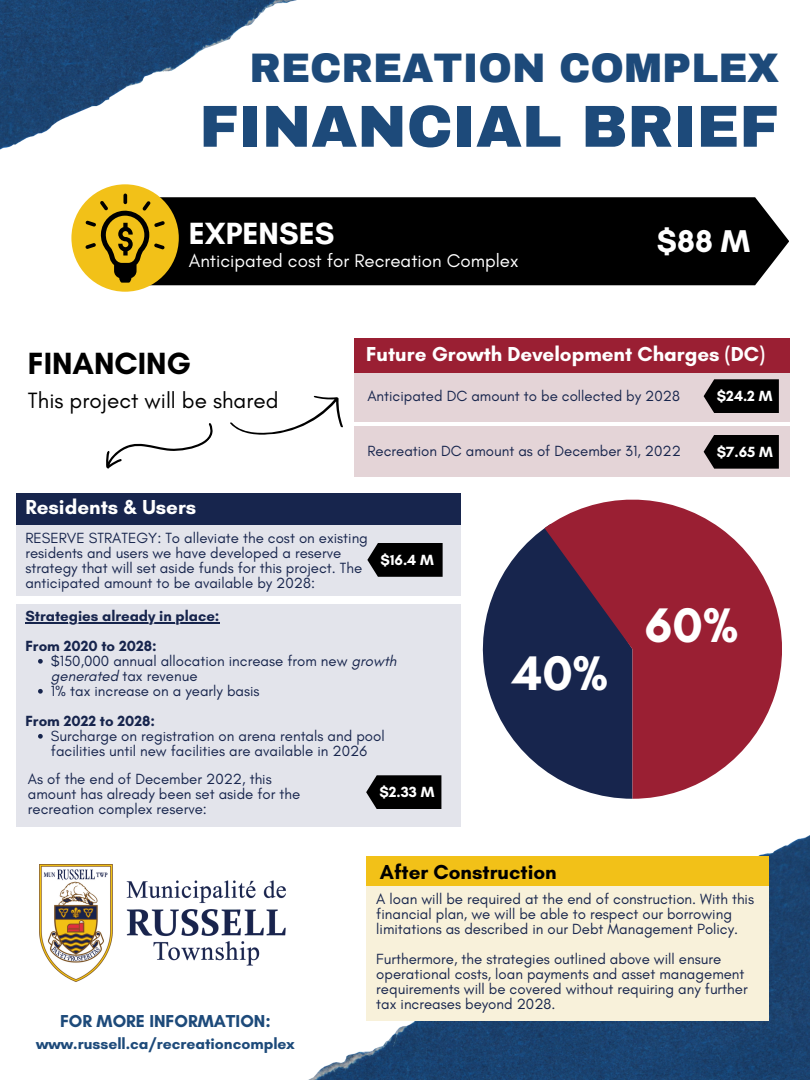
<style>
.page{position:relative;width:810px;height:1080px;background:#fff}
.page>*{position:absolute;margin:0;border:0;box-sizing:border-box;transform-origin:0 0}
.t1{font:900 59.25px "Archivo";color:#1d4a7a}
.t2{font:700 49.44px "Glacial Indifference";color:#fff}
.t3{font:900 40.38px "Archivo";color:#1d4a7a}
.t4{font:700 32.06px "Glacial Indifference";color:#fff}
.t5{font:700 31.25px "Glacial Indifference";color:#000}
.t6{font:700 31.25px "Glacial Indifference";color:#fff}
.t7{font:22.5px "Glacial Indifference";color:#000}
.t8{font:700 20.62px "Glacial Indifference";color:#fff}
.t9{font:700 20.62px "Glacial Indifference";color:#000}
.t10{font:18.75px "Glacial Indifference";color:#fff}
.t11{font:700 17.62px "Glacial Indifference";color:#1d4a7a}
.t12{font:700 15.75px "Glacial Indifference";color:#1d4a7a}
.t13{font:15px/15px "Glacial Indifference";color:#17254d}
.t14{font:700 15px "Glacial Indifference";color:#17254d}
.t15{font:700 15px "Glacial Indifference";color:#fff}
.s1{font-style:italic}
</style>
<div class="page">
<div style="left:16px;top:604px;width:445px;height:223px;background:#e3e4eb"></div>
<img style="left:39px;top:807px;width:771px;height:273px">
<div style="left:152px;top:197px;width:637px;height:88px;background:#000"></div>
<div style="left:71px;top:184px;width:108px;height:108px;background:#f2c118;border-radius:50%"></div>
<img style="left:0;top:0;width:690px;height:218px">
<svg style="left:483px;top:528px;width:62px;height:243px;fill:#17254d"></svg>
<svg style="left:545px;top:500px;width:237px;height:299px;fill:#9a1f33"></svg>
<div style="left:16px;top:523px;width:445px;height:73px;background:#e3e4eb"></div>
<div style="left:366px;top:886px;width:402px;height:134px;background:#f8f1da"></div>
<div style="left:366px;top:856px;width:402px;height:30px;background:#f2c118"></div>
<div style="left:16px;top:493px;width:445px;height:31px;background:#17254d"></div>
<div style="left:354px;top:427px;width:435px;height:50px;background:#e4d4d7"></div>
<div style="left:354px;top:371px;width:435px;height:50px;background:#e4d4d7"></div>
<div style="left:354px;top:338px;width:435px;height:35px;background:#9a1f33"></div>
<svg style="left:366px;top:775px;width:75px;height:34px;background:#121213"></svg>
<svg style="left:367px;top:543px;width:76px;height:34px;background:#131313"></svg>
<svg style="left:704px;top:435px;width:75px;height:34px;background:#111010"></svg>
<svg style="left:704px;top:379px;width:75px;height:34px;background:#110f10"></svg>
<img style="left:40px;top:865px;width:246px;height:117px">
<svg style="left:123px;top:194px;width:4px;height:10px"></svg>
<svg style="left:85px;top:201px;width:80px;height:82px"></svg>
<svg style="left:106px;top:423px;width:107px;height:46px"></svg>
<svg style="left:230px;top:395px;width:113px;height:40px"></svg>
<svg style="left:38px;top:659px;width:5px;height:5px"></svg>
<svg style="left:38px;top:689px;width:5px;height:5px"></svg>
<svg style="left:38px;top:734px;width:5px;height:5px"></svg>
<hr style="left:25px;top:622px;width:195px;height:1px;background:#17254d">
<p class="t3" style="left:250px;top:46px;width:531px">RECREATION COMPLEX</p>
<p class="t1" style="left:199px;top:95px;width:581px">FINANCIAL BRIEF</p>
<p class="t6" style="left:189px;top:214px;width:147px">EXPENSES</p>
<p class="t10" style="left:189px;top:249px;width:331px">Anticipated cost for Recreation Complex</p>
<p class="t4" style="left:657px;top:222px;width:95px">$88 M</p>
<p class="t5" style="left:28px;top:344px;width:165px">FINANCING</p>
<p class="t7" style="left:28px;top:387px;width:252px">This project will be shared</p>
<p class="t8" style="left:25px;top:495px;width:172px">Residents &amp; Users</p>
<p class="t8" style="left:366px;top:341px;width:400px">Future Growth Development Charges (DC)</p>
<p class="t13" style="left:367px;top:388px;width:314px">Anticipated DC amount to be collected by 2028</p>
<p class="t13" style="left:367px;top:443px;width:315px">Recreation DC amount as of December 31, 2022</p>
<p class="t15" style="left:717px;top:387px;width:57px">$24.2 M</p>
<p class="t15" style="left:717px;top:443px;width:58px">$7.65 M</p>
<p class="t13" style="left:25px;top:530px;width:344px">RESERVE STRATEGY: To alleviate the cost on existing residents and users we have developed a reserve strategy that will set aside funds for this project. The anticipated amount to be available by 2028:</p>
<p class="t14" style="left:25px;top:607px;width:196px">Strategies already in place:</p>
<p class="t14" style="left:25px;top:637px;width:133px">From 2020 to 2028:</p>
<p class="t15" style="left:381px;top:551px;width:55px">$16.4 M</p>
<p class="t13" style="left:51px;top:653px;width:347px">$150,000 annual allocation increase from new <span class="s1">growth generated</span> tax revenue</p>
<p class="t13" style="left:51px;top:683px;width:210px">1% tax increase on a yearly basis</p>
<p class="t13" style="left:51px;top:728px;width:335px">Surcharge on registration on arena rentals and pool facilities until new facilities are available in 2026</p>
<p class="t14" style="left:25px;top:712px;width:131px">From 2022 to 2028:</p>
<p class="t13" style="left:28px;top:771px;width:274px">As of the end of December 2022, this amount has already been set aside for the recreation complex reserve:</p>
<p class="t15" style="left:379px;top:783px;width:57px">$2.33 M</p>
<p class="t2" style="left:513px;top:643px;width:97px">40%</p>
<p class="t9" style="left:380px;top:859px;width:178px">After Construction</p>
<p class="t2" style="left:645px;top:595px;width:95px">60%</p>
<p class="t11" style="left:60px;top:1010px;width:212px">FOR MORE INFORMATION:</p>
<p class="t12" style="left:36px;top:1034px;width:260px">www.russell.ca/recreationcomplex</p>
<p class="t13" style="left:376px;top:892px;width:379px">A loan will be required at the end of construction. With this financial plan, we will be able to respect our borrowing limitations as described in our Debt Management Policy.</p>
<p class="t13" style="left:376px;top:952px;width:373px">Furthermore, the strategies outlined above will ensure operational costs, loan payments and asset management requirements will be covered without requiring any further tax increases beyond 2028.</p>
</div>
